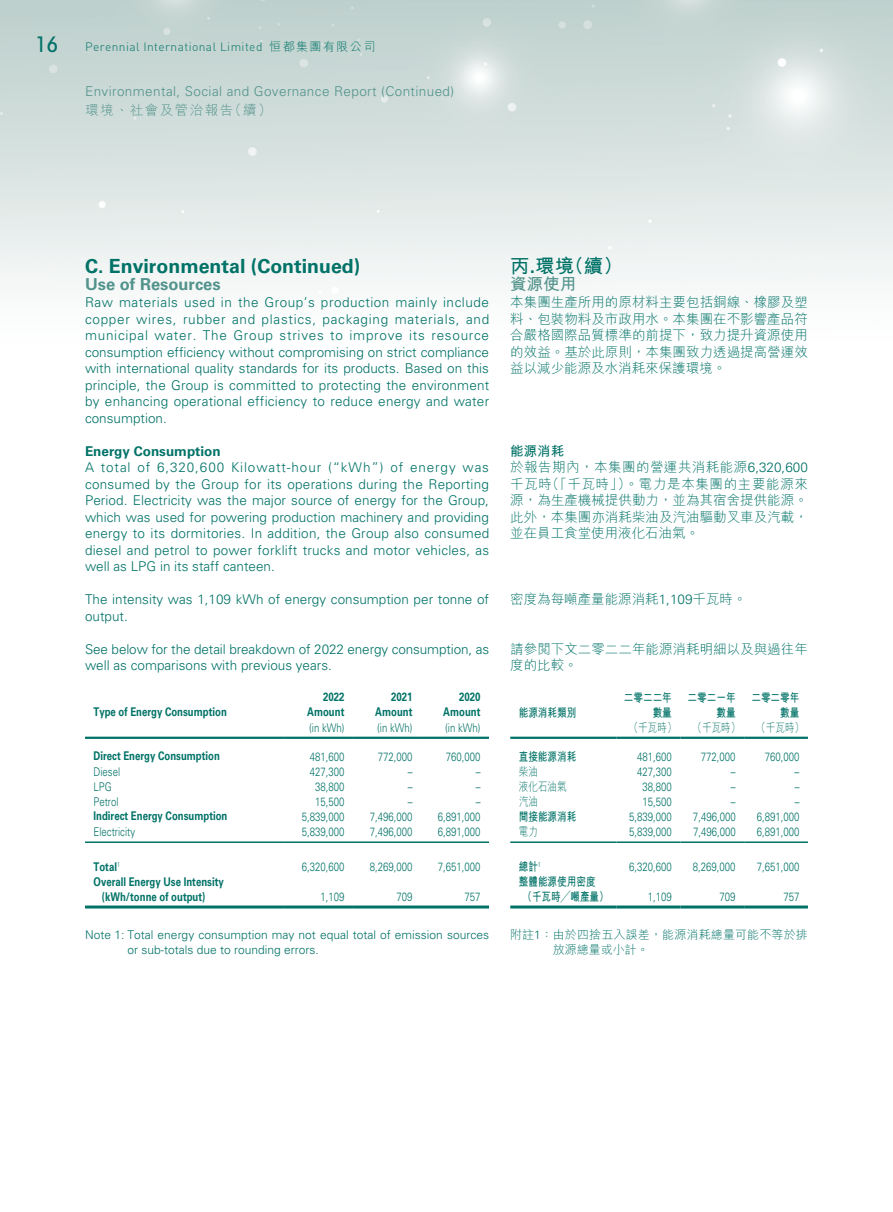
<style>
.page{position:relative;width:893px;height:1212px;background:#fff}
.page>*{position:absolute;margin:0;border:0;box-sizing:border-box;transform-origin:0 0}
.t1{font:500 condensed 21px "ITC Avant Garde Std";color:#007267}
.t2{font:700 19.5px "Univers LT Std";color:#007267}
.t3{font:700 19.5px "M Hei HK";color:#007267}
.t4{font:700 16.5px "Univers LT Std";color:#52938b}
.t5{font:700 16.5px "M Hei HK";color:#52938b}
.t6{font:300 13.5px/16.5px "Univers LT Std";color:#007267;text-align:justify}
.t7{font:300 13.5px/16.5px "M Hei HK";color:#007267}
.t8{font:300 13.5px "Univers LT Std";letter-spacing:.03em;color:#52938b}
.t9{font:700 13.5px "Univers LT Std";color:#007267}
.t10{font:300 13.5px "M Hei HK";letter-spacing:.11em;color:#52938b}
.t11{font:300 12px "Univers LT Std";color:#007267;scale:.8 1}
.t12{font:700 12px/15px "Univers LT Std";color:#007267;text-align:right;scale:.8 1}
.t13{font:300 12px/15px "Univers LT Std";color:#007267}
.t14{font:700 12px/15px "M Hei HK";color:#007267;text-align:right;scale:.8 1}
.t15{font:300 12px "DIN";letter-spacing:.035em;color:#007267}
.t16{font:300 12px/15px "M Hei HK";color:#007267}
.t17{font:300 12px "M Hei HK";color:#007267;scale:.8 1}
.s1{font-family:"M Hei HK"}
.s2{font-family:"Univers LT Std"}
.s3{font-weight:700}
</style>
<div class="page">
<hr style="left:85px;top:737px;width:200px;height:2px;background:#007267">
<hr style="left:285px;top:737px;width:68px;height:2px;background:#007267">
<hr style="left:353px;top:737px;width:68px;height:2px;background:#007267">
<hr style="left:421px;top:737px;width:68px;height:2px;background:#007267">
<hr style="left:85px;top:841px;width:200px;height:2px;background:#007267">
<hr style="left:285px;top:841px;width:68px;height:2px;background:#007267">
<hr style="left:353px;top:841px;width:68px;height:2px;background:#007267">
<hr style="left:421px;top:841px;width:68px;height:2px;background:#007267">
<hr style="left:85px;top:905px;width:200px;height:3px;background:#007267">
<hr style="left:285px;top:905px;width:68px;height:3px;background:#007267">
<hr style="left:353px;top:905px;width:68px;height:3px;background:#007267">
<hr style="left:421px;top:905px;width:68px;height:3px;background:#007267">
<hr style="left:510px;top:737px;width:107px;height:2px;background:#007267">
<hr style="left:617px;top:737px;width:63px;height:2px;background:#007267">
<hr style="left:680px;top:737px;width:64px;height:2px;background:#007267">
<hr style="left:744px;top:737px;width:64px;height:2px;background:#007267">
<hr style="left:510px;top:841px;width:107px;height:2px;background:#007267">
<hr style="left:617px;top:841px;width:63px;height:2px;background:#007267">
<hr style="left:680px;top:841px;width:64px;height:2px;background:#007267">
<hr style="left:744px;top:841px;width:64px;height:2px;background:#007267">
<hr style="left:510px;top:905px;width:107px;height:3px;background:#007267">
<hr style="left:617px;top:905px;width:63px;height:3px;background:#007267">
<hr style="left:680px;top:905px;width:64px;height:3px;background:#007267">
<hr style="left:744px;top:905px;width:64px;height:3px;background:#007267">
<h1 class="t1" style="left:36px;top:32px;width:24px">16</h1>
<p class="t15" style="left:85px;top:39px;width:292px">Perennial International Limited <span class="s1">恒都集團有限公司</span></p>
<p class="t8" style="left:85px;top:83px;width:371px">Environmental, Social and Governance Report (Continued)</p>
<p class="t10" style="left:85px;top:103px;width:188px">環境、社會及管治報告（續）</p>
<h2 class="t2" style="left:85px;top:254px;width:277px">C. Environmental (Continued)</h2>
<p class="t4" style="left:85px;top:275px;width:137px">Use of Resources</p>
<p class="t6" style="left:85px;top:294px;width:406px">Raw materials used in the Group’s production mainly include copper wires, rubber and plastics, packaging materials, and municipal water. The Group strives to improve its resource consumption efficiency without compromising on strict compliance with international quality standards for its products. Based on this principle, the Group is committed to protecting the environment by enhancing operational efficiency to reduce energy and water consumption.</p>
<p class="t9" style="left:85px;top:443px;width:137px">Energy Consumption</p>
<p class="t6" style="left:85px;top:459px;width:406px">A total of 6,320,600 Kilowatt-hour (“kWh”) of energy was consumed by the Group for its operations during the Reporting Period. Electricity was the major source of energy for the Group, which was used for powering production machinery and providing energy to its dormitories. In addition, the Group also consumed diesel and petrol to power forklift trucks and motor vehicles, as well as LPG in its staff canteen.</p>
<p class="t6" style="left:85px;top:591px;width:405px">The intensity was 1,109 kWh of energy consumption per tonne of output.</p>
<p class="t6" style="left:85px;top:640px;width:406px">See below for the detail breakdown of 2022 energy consumption, as well as comparisons with previous years.</p>
<p class="t12" style="left:94px;top:705px;width:168px">Type of Energy Consumption</p>
<p class="t12" style="left:307px;top:690px;width:48px">2022<br>Amount</p>
<p class="t12" style="left:375px;top:690px;width:48px">2021<br>Amount</p>
<p class="t12" style="left:443px;top:690px;width:48px">2020<br>Amount</p>
<p class="t11" style="left:309px;top:720px;width:46px">(in kWh)</p>
<p class="t11" style="left:377px;top:720px;width:46px">(in kWh)</p>
<p class="t11" style="left:445px;top:720px;width:46px">(in kWh)</p>
<p class="t12" style="left:94px;top:749px;width:160px">Direct Energy Consumption</p>
<p class="t11" style="left:310px;top:749px;width:45px">481,600</p>
<p class="t11" style="left:378px;top:749px;width:45px">772,000</p>
<p class="t11" style="left:446px;top:749px;width:45px">760,000</p>
<p class="t11" style="left:94px;top:764px;width:35px">Diesel</p>
<p class="t11" style="left:310px;top:764px;width:45px">427,300</p>
<p class="t11" style="left:408px;top:764px;width:8px">–</p>
<p class="t11" style="left:476px;top:764px;width:8px">–</p>
<p class="t11" style="left:94px;top:779px;width:24px">LPG</p>
<p class="t11" style="left:315px;top:779px;width:38px">38,800</p>
<p class="t11" style="left:408px;top:779px;width:8px">–</p>
<p class="t11" style="left:476px;top:779px;width:8px">–</p>
<p class="t11" style="left:94px;top:794px;width:33px">Petrol</p>
<p class="t11" style="left:315px;top:794px;width:38px">15,500</p>
<p class="t11" style="left:408px;top:794px;width:8px">–</p>
<p class="t11" style="left:476px;top:794px;width:8px">–</p>
<p class="t12" style="left:94px;top:809px;width:169px">Indirect Energy Consumption</p>
<p class="t11" style="left:302px;top:809px;width:55px">5,839,000</p>
<p class="t11" style="left:370px;top:809px;width:55px">7,496,000</p>
<p class="t11" style="left:438px;top:809px;width:55px">6,891,000</p>
<p class="t11" style="left:94px;top:824px;width:53px">Electricity</p>
<p class="t11" style="left:302px;top:824px;width:55px">5,839,000</p>
<p class="t11" style="left:370px;top:824px;width:55px">7,496,000</p>
<p class="t11" style="left:438px;top:824px;width:55px">6,891,000</p>
<p class="t12" style="left:94px;top:860px;width:35px">Total<sup>1</sup></p>
<p class="t11" style="left:302px;top:860px;width:55px">6,320,600</p>
<p class="t11" style="left:370px;top:860px;width:55px">8,269,000</p>
<p class="t11" style="left:438px;top:860px;width:55px">7,651,000</p>
<p class="t12" style="left:102px;top:874px;width:154px;text-align:left;text-indent:-8px">Overall Energy Use Intensity (kWh/tonne of output)</p>
<p class="t11" style="left:320px;top:890px;width:32px">1,109</p>
<p class="t11" style="left:396px;top:890px;width:22px">709</p>
<p class="t11" style="left:464px;top:890px;width:22px">757</p>
<p class="t13" style="left:128px;top:927px;width:363px;text-indent:-43px">Note 1: Total energy consumption may not equal total of emission sources or sub-totals due to rounding errors.</p>
<h2 class="t3" style="left:510px;top:251px;width:114px">丙<span class="s2">.</span>環境（續）</h2>
<p class="t5" style="left:510px;top:272px;width:67px">資源使用</p>
<p class="t7" style="left:510px;top:294px;width:299px;text-align:justify">本集團生產所用的原材料主要包括銅線、橡膠及塑料、包裝物料及市政用水。本集團在不影響產品符合嚴格國際品質標準的前提下，致力提升資源使用的效益。基於此原則，本集團致力透過提高營運效益以減少能源及水消耗來保護環境。</p>
<p class="t7" style="left:510px;top:442px;width:299px"><span class="s3">能源消耗<br></span>於報告期內，本集團的營運共消耗能源<span class="s2">6,320,600</span>千瓦時（「千瓦時」）。電力是本集團的主要能源來源，為生產機械提供動力，並為其宿舍提供能源。此外，本集團亦消耗柴油及汽油驅動叉車及汽載，並在員工食堂使用液化石油氣。</p>
<p class="t7" style="left:510px;top:591px;width:238px">密度為每噸產量能源消耗<span class="s2">1,109</span>千瓦時。</p>
<p class="t7" style="left:510px;top:640px;width:299px">請參閱下文二零二二年能源消耗明細以及與過往年度的比較。</p>
<p class="t14" style="left:519px;top:704px;width:73px">能源消耗類別</p>
<p class="t14" style="left:624px;top:689px;width:61px">二零二二年數量</p>
<p class="t14" style="left:688px;top:689px;width:61px">二零二一年數量</p>
<p class="t14" style="left:751px;top:689px;width:62px">二零二零年數量</p>
<p class="t17" style="left:629px;top:721px;width:61px">（千瓦時）</p>
<p class="t17" style="left:692px;top:721px;width:61px">（千瓦時）</p>
<p class="t17" style="left:756px;top:721px;width:61px">（千瓦時）</p>
<p class="t14" style="left:519px;top:748px;width:73px">直接能源消耗</p>
<p class="t11" style="left:637px;top:749px;width:45px">481,600</p>
<p class="t11" style="left:701px;top:749px;width:45px">772,000</p>
<p class="t11" style="left:765px;top:749px;width:45px">760,000</p>
<p class="t17" style="left:519px;top:765px;width:26px">柴油</p>
<p class="t11" style="left:637px;top:764px;width:45px">427,300</p>
<p class="t11" style="left:731px;top:764px;width:8px">–</p>
<p class="t11" style="left:795px;top:764px;width:8px">–</p>
<p class="t17" style="left:519px;top:780px;width:61px">液化石油氣</p>
<p class="t11" style="left:642px;top:779px;width:38px">38,800</p>
<p class="t11" style="left:731px;top:779px;width:8px">–</p>
<p class="t11" style="left:795px;top:779px;width:8px">–</p>
<p class="t17" style="left:519px;top:795px;width:25px">汽油</p>
<p class="t11" style="left:642px;top:794px;width:38px">15,500</p>
<p class="t11" style="left:731px;top:794px;width:8px">–</p>
<p class="t11" style="left:795px;top:794px;width:8px">–</p>
<p class="t14" style="left:519px;top:808px;width:73px">間接能源消耗</p>
<p class="t11" style="left:629px;top:809px;width:55px">5,839,000</p>
<p class="t11" style="left:693px;top:809px;width:55px">7,496,000</p>
<p class="t11" style="left:757px;top:809px;width:55px">6,891,000</p>
<p class="t17" style="left:519px;top:825px;width:25px">電力</p>
<p class="t11" style="left:629px;top:824px;width:55px">5,839,000</p>
<p class="t11" style="left:693px;top:824px;width:55px">7,496,000</p>
<p class="t11" style="left:757px;top:824px;width:55px">6,891,000</p>
<p class="t14" style="left:519px;top:858px;width:29px">總計<sup>1</sup></p>
<p class="t11" style="left:629px;top:860px;width:55px">6,320,600</p>
<p class="t11" style="left:693px;top:860px;width:55px">8,269,000</p>
<p class="t11" style="left:757px;top:860px;width:55px">7,651,000</p>
<p class="t14" style="left:522px;top:873px;width:110px;text-align:left;text-indent:-4px">整體能源使用密度<br>（千瓦時╱噸產量）</p>
<p class="t11" style="left:648px;top:890px;width:32px">1,109</p>
<p class="t11" style="left:720px;top:890px;width:22px">709</p>
<p class="t11" style="left:783px;top:890px;width:22px">757</p>
<p class="t16" style="left:553px;top:926px;width:257px;text-indent:-43px">附註<span class="s2">1</span>：由於四捨五入誤差，能源消耗總量可能不等於排放源總量或小計。</p>
</div>
